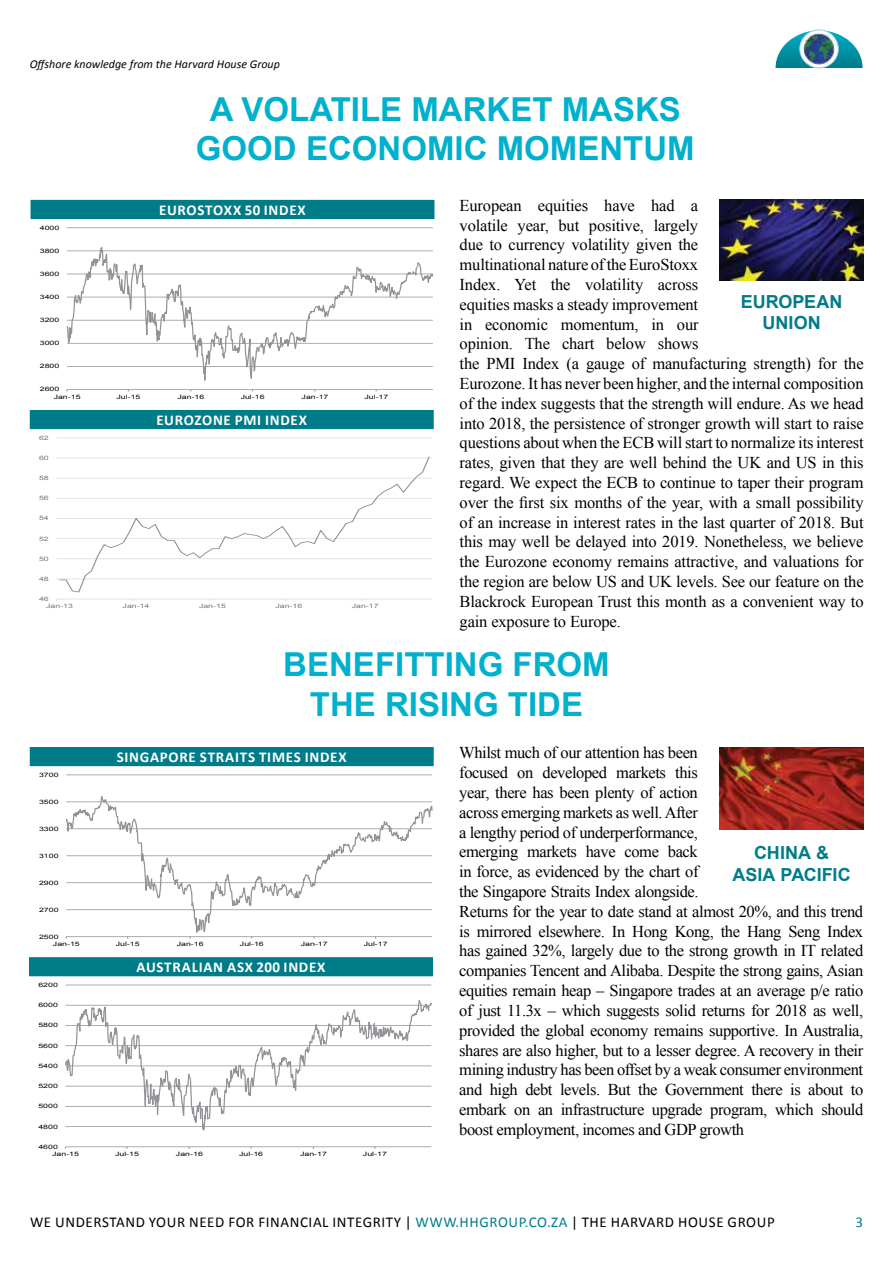
<style>
.page{position:relative;width:893px;height:1263px;background:#fff}
.page>*{position:absolute;margin:0;border:0;box-sizing:border-box;transform-origin:0 0}
.t1{font:700 33px/39.6px "Arial";color:#00b1cd;text-align:center}
.t2{font:700 18px/21.6px "Arial";color:#007c89;text-align:center}
.t3{font:16.5px/19.8px "Times New Roman";letter-spacing:-.01em;color:#000}
.t4{font:15px "Calibri";letter-spacing:.04em;color:#000}
.t5{font:700 15px "Calibri";letter-spacing:.045em;color:#fff}
.t6{font:15px "Calibri";color:#007c89}
.t7{font:italic 12px "Calibri";color:#000}
.t8{font:6px "Arial";color:#000;scale:1.46 1}
.t9{font:6px "Arial";color:#77787b;scale:1.46 1}
.s1{color:#007c89}
</style>
<div class="page">
<svg style="left:775px;top:30px;width:88px;height:38px"></svg>
<svg style="left:800px;top:30px;width:38px;height:38px"></svg>
<div style="left:800px;top:30px;width:38px;height:38px;border:1px solid #9cd2e2;border-radius:50%"></div>
<img style="left:804px;top:34px;width:30px;height:30px">
<img style="left:719px;top:200px;width:144px;height:81px">
<img style="left:719px;top:748px;width:144px;height:81px">
<div style="left:31px;top:201px;width:403px;height:17px;background:#007c89"></div>
<div style="left:31px;top:200px;width:403px;height:19px;border:2px solid #007c89"></div>
<hr style="left:67px;top:227px;width:366px;height:1px;background:#989a9d">
<svg style="left:67px;top:247px;width:366px;height:143px"></svg>
<div style="left:31px;top:411px;width:402px;height:17px;background:#007c89"></div>
<div style="left:30px;top:410px;width:404px;height:19px;border:2px solid #007c89"></div>
<hr style="left:56px;top:579px;width:376px;height:1px;background:#dcddde">
<hr style="left:56px;top:558px;width:376px;height:1px;background:#dcddde">
<hr style="left:56px;top:538px;width:376px;height:1px;background:#dcddde">
<hr style="left:56px;top:518px;width:376px;height:1px;background:#dcddde">
<hr style="left:56px;top:498px;width:376px;height:1px;background:#dcddde">
<hr style="left:56px;top:478px;width:376px;height:1px;background:#dcddde">
<hr style="left:56px;top:458px;width:376px;height:1px;background:#dcddde">
<hr style="left:56px;top:438px;width:376px;height:1px;background:#dcddde">
<hr style="left:56px;top:599px;width:376px;height:1px;background:#dcddde">
<svg style="left:58px;top:456px;width:372px;height:137px"></svg>
<div style="left:31px;top:748px;width:402px;height:17px;background:#007c89"></div>
<div style="left:30px;top:747px;width:404px;height:19px;border:2px solid #007c89"></div>
<hr style="left:66px;top:775px;width:366px;height:1px;background:#989a9d">
<svg style="left:66px;top:796px;width:366px;height:141px"></svg>
<div style="left:30px;top:958px;width:402px;height:17px;background:#007c89"></div>
<div style="left:29px;top:957px;width:404px;height:19px;border:2px solid #007c89"></div>
<hr style="left:65px;top:985px;width:366px;height:1px;background:#989a9d">
<svg style="left:65px;top:999px;width:367px;height:148px"></svg>
<p class="t7" style="left:30px;top:56px;width:252px">Offshore knowledge from the Harvard House Group</p>
<h1 class="t1" style="left:196px;top:90px;width:500px">A VOLATILE MARKET MASKS<br>GOOD ECONOMIC MOMENTUM</h1>
<p class="t8" style="left:40px;top:224px;width:15px">4000</p>
<p class="t8" style="left:40px;top:247px;width:15px">3800</p>
<p class="t8" style="left:40px;top:270px;width:15px">3600</p>
<p class="t8" style="left:40px;top:293px;width:15px">3400</p>
<p class="t8" style="left:40px;top:316px;width:15px">3200</p>
<p class="t8" style="left:40px;top:339px;width:15px">3000</p>
<p class="t8" style="left:40px;top:362px;width:15px">2800</p>
<p class="t8" style="left:40px;top:385px;width:15px">2600</p>
<p class="t5" style="left:159px;top:200px;width:148px">EUROSTOXX 50 INDEX</p>
<p class="t8" style="left:54px;top:393px;width:20px">Jan-15</p>
<p class="t8" style="left:117px;top:393px;width:18px">Jul-15</p>
<p class="t8" style="left:177px;top:393px;width:20px">Jan-16</p>
<p class="t8" style="left:241px;top:393px;width:18px">Jul-16</p>
<p class="t8" style="left:302px;top:393px;width:20px">Jan-17</p>
<p class="t8" style="left:364px;top:393px;width:18px">Jul-17</p>
<p class="t5" style="left:156px;top:411px;width:152px">EUROZONE PMI INDEX</p>
<p class="t9" style="left:39px;top:434px;width:8px">62</p>
<p class="t9" style="left:39px;top:454px;width:8px">60</p>
<p class="t9" style="left:39px;top:474px;width:8px">58</p>
<p class="t9" style="left:39px;top:494px;width:8px">56</p>
<p class="t9" style="left:39px;top:514px;width:8px">54</p>
<p class="t9" style="left:39px;top:534px;width:8px">52</p>
<p class="t9" style="left:39px;top:555px;width:8px">50</p>
<p class="t9" style="left:39px;top:575px;width:8px">48</p>
<p class="t9" style="left:39px;top:595px;width:8px">46</p>
<p class="t9" style="left:46px;top:602px;width:20px">Jan-13</p>
<p class="t9" style="left:123px;top:602px;width:20px">Jan-14</p>
<p class="t9" style="left:199px;top:602px;width:20px">Jan-15</p>
<p class="t9" style="left:275px;top:602px;width:20px">Jan-16</p>
<p class="t9" style="left:352px;top:602px;width:20px">Jan-17</p>
<p class="t3" style="left:460px;top:195px;width:406px">European equities have had a<br>volatile year, but positive, largely<br>due to currency volatility given the<br>multinational nature of the EuroStoxx<br>Index. Yet the volatility across<br>equities masks a steady improvement<br>in economic momentum, in our<br>opinion. The chart below shows<br>the PMI Index (a gauge of manufacturing strength) for the Eurozone. It has never been higher, and the internal composition of the index suggests that the strength will endure. As we head into 2018, the persistence of stronger growth will start to raise questions about when the ECB will start to normalize its interest rates, given that they are well behind the UK and US in this regard. We expect the ECB to continue to taper their program over the first six months of the year, with a small possibility of an increase in interest rates in the last quarter of 2018. But this may well be delayed into 2019. Nonetheless, we believe the Eurozone economy remains attractive, and valuations for the region are below US and UK levels. See our feature on the Blackrock European Trust this month as a convenient way to gain exposure to Europe.</p>
<p class="t2" style="left:741px;top:291px;width:103px">EUROPEAN<br>UNION</p>
<h1 class="t1" style="left:283px;top:646px;width:328px">BENEFITTING FROM<br>THE RISING TIDE</h1>
<p class="t3" style="left:459px;top:743px;width:406px">Whilst much of our attention has been<br>focused on developed markets this<br>year, there has been plenty of action<br>across emerging markets as well. After<br>a lengthy period of underperformance,<br>emerging markets have come back<br>in force, as evidenced by the chart of<br>the Singapore Straits Index alongside.<br>Returns for the year to date stand at almost 20%, and this trend is mirrored elsewhere. In Hong Kong, the Hang Seng Index has gained 32%, largely due to the strong growth in IT related companies Tencent and Alibaba. Despite the strong gains, Asian equities remain heap – Singapore trades at an average p/e ratio of just 11.3x – which suggests solid returns for 2018 as well, provided the global economy remains supportive. In Australia, shares are also higher, but to a lesser degree. A recovery in their mining industry has been offset by a weak consumer environment and high debt levels. But the Government there is about to embark on an infrastructure upgrade program, which should boost employment, incomes and GDP growth</p>
<p class="t5" style="left:117px;top:748px;width:160px">SINGAPORE STRAITS TIMES</p>
<p class="t5" style="left:305px;top:748px;width:43px">INDEX</p>
<p class="t8" style="left:39px;top:771px;width:15px">3700</p>
<p class="t8" style="left:39px;top:798px;width:15px">3500</p>
<p class="t8" style="left:39px;top:825px;width:15px">3300</p>
<p class="t2" style="left:733px;top:842px;width:119px">CHINA &amp;<br>ASIA PACIFIC</p>
<p class="t8" style="left:39px;top:852px;width:15px">3100</p>
<p class="t8" style="left:39px;top:879px;width:15px">2900</p>
<p class="t8" style="left:39px;top:905px;width:15px">2700</p>
<p class="t8" style="left:39px;top:932px;width:15px">2500</p>
<p class="t8" style="left:53px;top:940px;width:20px">Jan-15</p>
<p class="t8" style="left:116px;top:940px;width:18px">Jul-15</p>
<p class="t8" style="left:177px;top:940px;width:20px">Jan-16</p>
<p class="t8" style="left:240px;top:940px;width:18px">Jul-16</p>
<p class="t8" style="left:301px;top:940px;width:20px">Jan-17</p>
<p class="t8" style="left:364px;top:940px;width:18px">Jul-17</p>
<p class="t5" style="left:137px;top:958px;width:10px">AUST</p>
<p class="t5" style="left:172px;top:958px;width:154px">RALIAN ASX 200 INDEX</p>
<p class="t8" style="left:38px;top:981px;width:15px">6200</p>
<p class="t8" style="left:38px;top:1001px;width:15px">6000</p>
<p class="t8" style="left:38px;top:1021px;width:15px">5800</p>
<p class="t8" style="left:38px;top:1041px;width:15px">5600</p>
<p class="t8" style="left:38px;top:1062px;width:15px">5400</p>
<p class="t8" style="left:38px;top:1082px;width:15px">5200</p>
<p class="t8" style="left:38px;top:1102px;width:15px">5000</p>
<p class="t8" style="left:38px;top:1122px;width:15px">4800</p>
<p class="t8" style="left:38px;top:1143px;width:15px">4600</p>
<p class="t8" style="left:52px;top:1150px;width:20px">Jan-15</p>
<p class="t8" style="left:115px;top:1150px;width:18px">Jul-15</p>
<p class="t8" style="left:176px;top:1150px;width:20px">Jan-16</p>
<p class="t8" style="left:239px;top:1150px;width:18px">Jul-16</p>
<p class="t8" style="left:300px;top:1150px;width:20px">Jan-17</p>
<p class="t8" style="left:363px;top:1150px;width:18px">Jul-17</p>
<p class="t4" style="left:30px;top:1212px;width:400px">WE UNDERSTAND YOUR N EED FOR FINANCIAL I NTEGRITY | <span class="s1">WWW</span></p>
<p class="t4" style="left:455px;top:1212px;width:321px"><span class="s1">.HHGROUP.CO.ZA</span> | THE HARVARD HOUSE GROUP</p>
<p class="t6" style="left:856px;top:1212px;width:9px">3</p>
</div>
